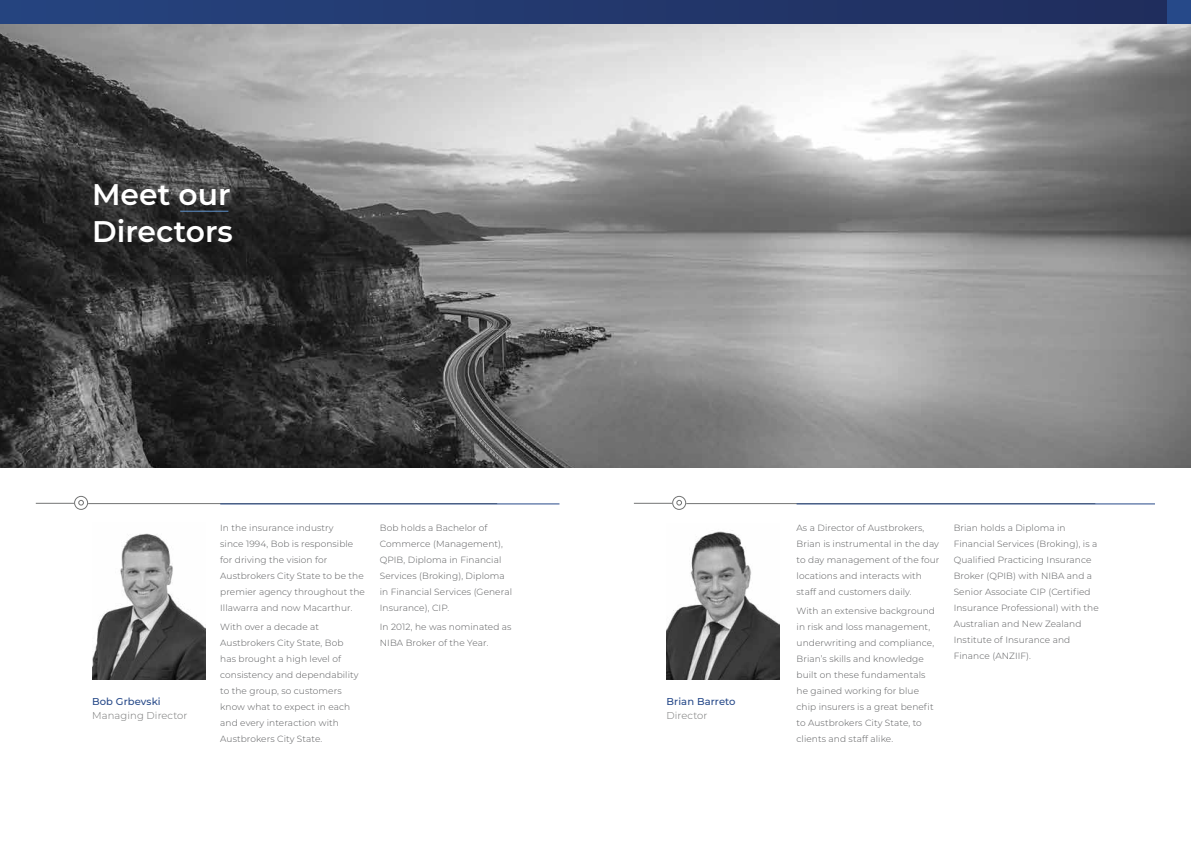
<style>
.page{position:relative;width:1191px;height:842px;background:#fff}
.page>*{position:absolute;margin:0;border:0;box-sizing:border-box;transform-origin:0 0}
.t1{font:600 29.8px/37px "Montserrat";color:#fff}
.t2{font:300 10px "Montserrat";letter-spacing:.01em;color:#737474}
.t3{font:500 10px "Montserrat";letter-spacing:.01em;color:#264989}
.t4{font:300 9px/16px "Montserrat";letter-spacing:.01em;color:#58595b}
</style>
<div class="page">
<img style="left:0;top:23px;width:1191px;height:445px">
<div style="left:0;top:0;width:1191px;height:23px;background:linear-gradient(to right,#26447f,#202c5b)"></div>
<img style="left:92px;top:533px;width:113px;height:146px">
<hr style="left:88px;top:503px;width:409px;height:1px;background:#737474">
<div style="left:74px;top:496px;width:14px;height:14px;border:1px solid #737474;border-radius:50%"></div>
<svg style="left:78px;top:500px;width:6px;height:6px"></svg>
<hr style="left:36px;top:503px;width:38px;height:1px;background:#737474">
<hr style="left:220px;top:503px;width:339px;height:1px;background:#264989">
<hr style="left:686px;top:503px;width:409px;height:1px;background:#737474">
<div style="left:672px;top:496px;width:14px;height:14px;border:1px solid #737474;border-radius:50%"></div>
<svg style="left:676px;top:500px;width:6px;height:6px"></svg>
<hr style="left:634px;top:503px;width:38px;height:1px;background:#737474">
<hr style="left:796px;top:503px;width:359px;height:1px;background:#264989">
<img style="left:666px;top:531px;width:114px;height:148px">
<div style="left:1167px;top:0;width:24px;height:23px;background:#264989"></div>
<hr style="left:180px;top:211px;width:48px;height:1px;background:#6295cf">
<h1 class="t1" style="left:92px;top:174px;width:142px">Meet our<br>Directors</h1>
<p class="t3" style="left:92px;top:694px;width:70px">Bob Grbevski</p>
<p class="t2" style="left:92px;top:708px;width:97px">Managing Director</p>
<p class="t4" style="left:220px;top:519px;width:146px">In the insurance industry<br>since 1994, Bob is responsible for driving the vision for<br>Austbrokers City State to be the premier agency throughout the<br>Illawarra and now Macarthur.</p>
<p class="t4" style="left:220px;top:618px;width:140px">With over a decade at<br>Austbrokers City State, Bob has brought a high level of consistency and dependability to the group, so customers know what to expect in each and every interaction with<br>Austbrokers City State.</p>
<p class="t4" style="left:380px;top:519px;width:134px">Bob holds a Bachelor of<br>Commerce (Management),<br>QPIB, Diploma in Financial<br>Services (Broking), Diploma in Financial Services (General<br>Insurance), CIP.</p>
<p class="t4" style="left:380px;top:618px;width:133px">In 2012, he was nominated as<br>NIBA Broker of the Year.</p>
<p class="t3" style="left:666px;top:694px;width:71px">Brian Barreto</p>
<p class="t2" style="left:666px;top:708px;width:42px">Director</p>
<p class="t4" style="left:796px;top:519px;width:144px">As a Director of Austbrokers,<br>Brian is instrumental in the day to day management of the four locations and interacts with staff and customers daily.</p>
<p class="t4" style="left:796px;top:602px;width:140px">With an extensive background in risk and loss management, underwriting and compliance,<br>Brian’s skills and knowledge built on these fundamentals he gained working for blue chip insurers is a great benefit to Austbrokers City State, to clients and staff alike.</p>
<p class="t4" style="left:953px;top:519px;width:147px">Brian holds a Diploma in<br>Financial Services (Broking), is a<br>Qualified Practicing Insurance<br>Broker (QPIB) with NIBA and a<br>Senior Associate CIP (Certified<br>Insurance Professional) with the<br>Australian and New Zealand<br>Institute of Insurance and<br>Finance (ANZIIF).</p>
</div>
